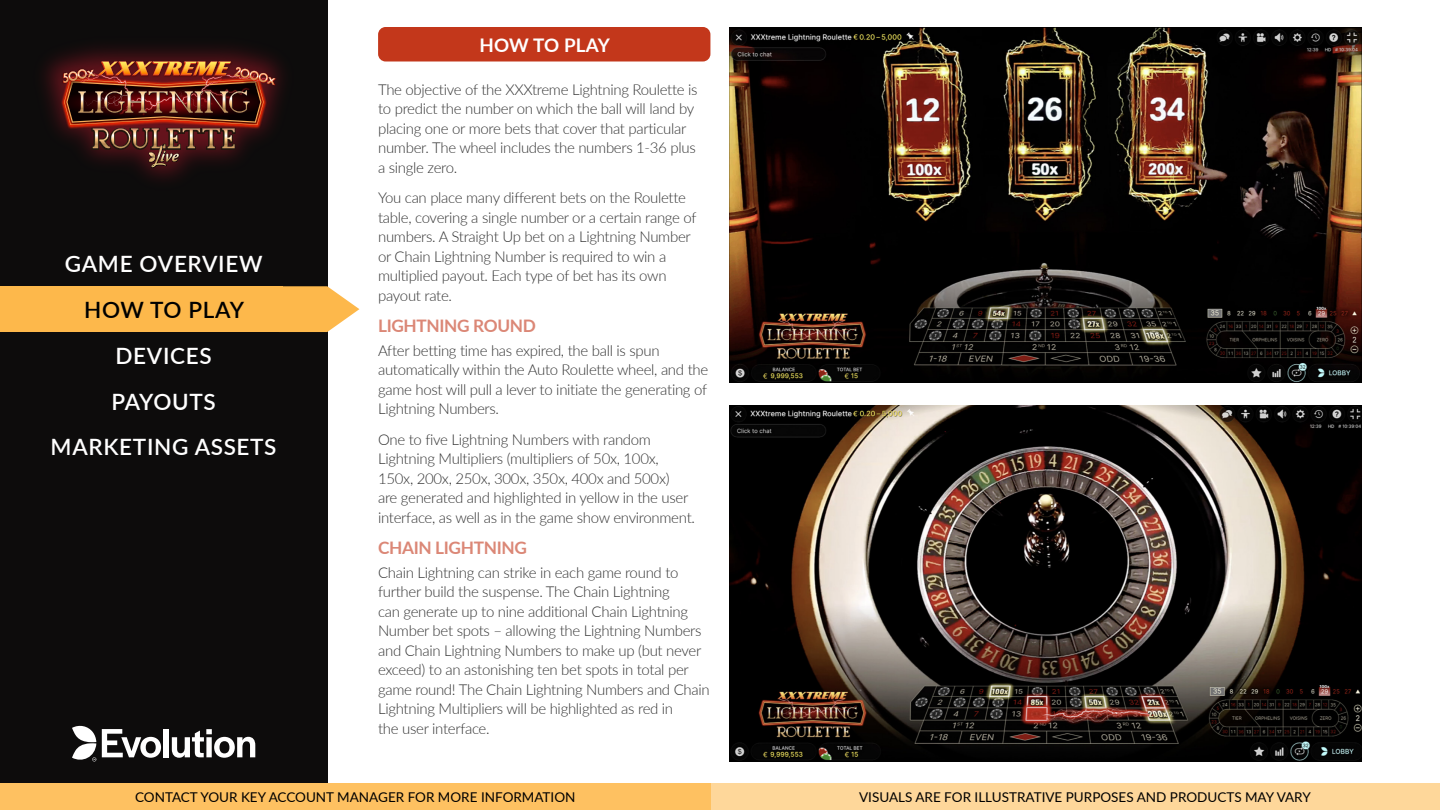
<style>
.page{position:relative;width:1440px;height:810px;background:#fff}
.page>*{position:absolute;margin:0;border:0;box-sizing:border-box;transform-origin:0 0}
.t1{font:600 22.5px "Lato";letter-spacing:.03em;color:#fff}
.t2{font:600 22.5px "Lato";letter-spacing:.025em;color:#000}
.t3{font:600 22.5px "Lato";letter-spacing:.01em;color:#fff}
.t4{font:700 18.75px "Lato";color:#fff}
.t5{font:700 17.25px "Lato";letter-spacing:-.02em;color:#db8776}
.t6{font:300 15px/19.5px "Lato";letter-spacing:-.02em;color:#333}
.t7{font:13.5px "Lato";color:#000}
</style>
<div class="page">
<div style="left:0;top:0;width:327px;height:810px;background:#0d0c0c"></div>
<div style="left:0;top:783px;width:1440px;height:27px;background:#fed79a"></div>
<div style="left:0;top:783px;width:711px;height:27px;background:#fec161"></div>
<svg style="left:102px;top:729px;width:59px;height:29px"></svg>
<div style="left:163px;top:729px;width:6px;height:28px;background:#fff"></div>
<svg style="left:172px;top:729px;width:83px;height:29px"></svg>
<svg style="left:72px;top:726px;width:24px;height:35px"></svg>
<img style="left:43px;top:46px;width:241px;height:135px">
<img style="left:53px;top:94px;width:10px;height:42px">
<img style="left:60px;top:59px;width:221px;height:66px">
<img style="left:87px;top:52px;width:154px;height:10px">
<img style="left:53px;top:59px;width:53px;height:35px">
<img style="left:63px;top:62px;width:213px;height:106px">
<div style="left:378px;top:27px;width:332px;height:35px;background:#c3371b;border-radius:8px"></div>
<img style="left:729px;top:27px;width:633px;height:356px">
<img style="left:730px;top:405px;width:632px;height:356px">
<div style="left:0;top:286px;width:283px;height:46px;background:#fdb84b"></div>
<svg style="left:283px;top:286px;width:76px;height:46px"></svg>
<h1 class="t1" style="left:65px;top:248px;width:199px">GAME OVERVIEW</h1>
<h1 class="t2" style="left:84px;top:294px;width:161px">HOW TO PLAY</h1>
<h1 class="t1" style="left:116px;top:339px;width:98px">DEVICES</h1>
<h1 class="t3" style="left:112px;top:385px;width:106px">PAYOUTS</h1>
<h1 class="t1" style="left:51px;top:431px;width:227px">MARKETING ASSETS</h1>
<p class="t4" style="left:479px;top:31px;width:132px">HOW TO PLAY</p>
<p class="t6" style="left:378px;top:79px;width:321px">The objective of the XXXtreme Lightning Roulette is to predict the number on which the ball will land by placing one or more bets that cover that particular number. The wheel includes the numbers 1-36 plus a single zero.</p>
<p class="t6" style="left:378px;top:188px;width:320px">You can place many different bets on the Roulette table, covering a single number or a certain range of numbers. A Straight Up bet on a Lightning Number or Chain Lightning Number is required to win a multiplied payout. Each type of bet has its own payout rate.</p>
<p class="t5" style="left:378px;top:313px;width:159px">LIGHTNING ROUND</p>
<p class="t6" style="left:378px;top:340px;width:332px">After betting time has expired, the ball is spun automatically within the Auto Roulette wheel, and the game host will pull a lever to initiate the generating of Lightning Numbers.</p>
<p class="t6" style="left:378px;top:429px;width:318px">One to five Lightning Numbers with random Lightning Multipliers (multipliers of 50x, 100x, 150x, 200x, 250x, 300x, 350x, 400x and 500x)<br>are generated and highlighted in yellow in the user interface, as well as in the game show environment.</p>
<p class="t5" style="left:378px;top:535px;width:150px">CHAIN LIGHTNING</p>
<p class="t6" style="left:378px;top:562px;width:333px">Chain Lightning can strike in each game round to further build the suspense. The Chain Lightning<br>can generate up to nine additional Chain Lightning Number bet spots – allowing the Lightning Numbers and Chain Lightning Numbers to make up (but never exceed) to an astonishing ten bet spots in total per game round! The Chain Lightning Numbers and Chain Lightning Multipliers will be highlighted as red in<br>the user interface.</p>
<p class="t7" style="left:135px;top:787px;width:442px">CONTACT YOUR KEY ACCOUNT MANAGER FOR MORE INFORMATION</p>
<p class="t7" style="left:859px;top:787px;width:453px">VISUALS ARE FOR ILLUSTRATIVE PURPOSES AND PRODUCTS MAY VARY</p>
</div>
